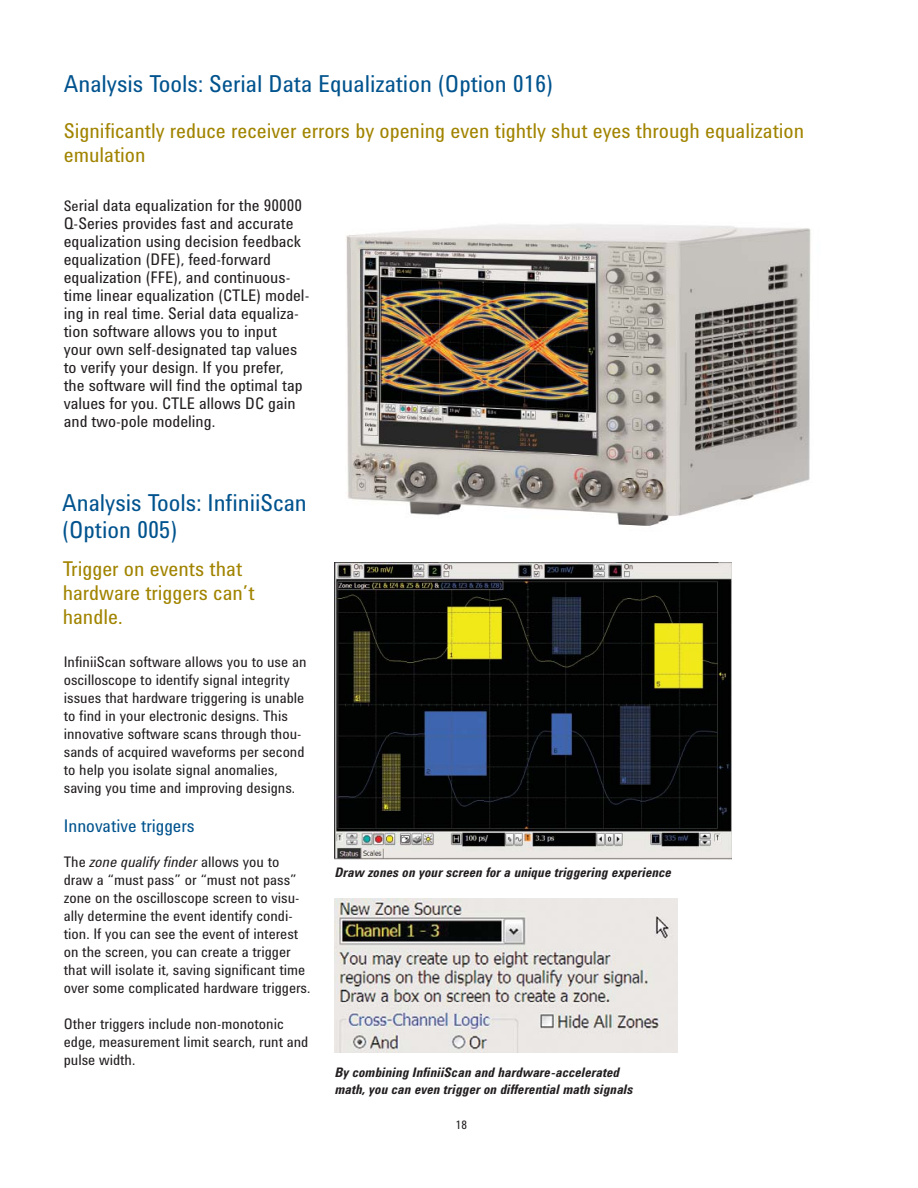
<style>
.page{position:relative;width:918px;height:1188px;background:#fff}
.page>*{position:absolute;margin:0;border:0;box-sizing:border-box;transform-origin:0 0}
.t1{font:24px/27px "Agilent Condensed CFF";color:#00538e}
.t2{font:21px/24px "Agilent Condensed CFF";color:#a18400}
.t3{font:18px "Agilent Condensed CFF";color:#00538e}
.t4{font:16.5px/18px "Agilent Condensed CFF";color:#231f20}
.t5{font:15px/18px "Agilent Condensed CFF";color:#231f20}
.t6{font:italic 700 13.5px/16.5px "Agilent Condensed CFF";color:#231f20}
.t7{font:12px "Agilent Condensed CFF";color:#231f20}
.s1{font-size:15px}
.s2{font-style:italic}
</style>
<div class="page">
<img style="left:334px;top:898px;width:344px;height:155px">
<img style="left:346px;top:224px;width:465px;height:302px">
<img style="left:334px;top:562px;width:398px;height:297px">
<h1 class="t1" style="left:64px;top:73px;width:491px">Analysis Tools: Serial Data Equalization (Option 016)</h1>
<h2 class="t2" style="left:64px;top:121px;width:742px">Significantly reduce receiver errors by opening even tightly shut eyes through equalization emulation</h2>
<p class="t4" style="left:64px;top:199px;width:247px"><span class="s1">Se</span>rial data equalization for the 90000<br>Q-Series provides fast and accurate equalization using decision feedback equalization (DFE), feed-forward equalization (FFE), and continuous&shy;time linear equalization (CTLE) model&shy;ing in real time. Serial data equaliza&shy;tion software allows you to input<br>your own self-designated tap values to verify your design. If you prefer,<br>the software will find the optimal tap values for you. CTLE allows DC gain and two-pole modeling.</p>
<h1 class="t1" style="left:62px;top:492px;width:246px">Analysis Tools: InfiniiScan (Option 005)</h1>
<h2 class="t2" style="left:63px;top:559px;width:194px">Trigger on events that hardware triggers can’t handle.</h2>
<p class="t5" style="left:64px;top:654px;width:244px">InfiniiScan software allows you to use an oscilloscope to identify signal integrity issues that hardware triggering is unable to find in your electronic designs. This innovative software scans through thou&shy;sands of acquired waveforms per second to help you isolate signal anomalies, saving you time and improving designs.</p>
<p class="t3" style="left:64px;top:819px;width:133px">Innovative triggers</p>
<p class="t5" style="left:64px;top:854px;width:248px">The <span class="s2">zone qualify finder</span> allows you to draw a “must pass” or “must not pass” zone on the oscilloscope screen to visu&shy;ally determine the event identify condi&shy;tion. If you can see the event of interest on the screen, you can create a trigger that will isolate it, saving significant time over some complicated hardware triggers.</p>
<p class="t5" style="left:64px;top:1016px;width:246px">Other triggers include non-monotonic edge, measurement limit search, runt and pulse width.</p>
<p class="t6" style="left:334px;top:865px;width:338px">Draw zones on your screen for a unique triggering experience</p>
<p class="t6" style="left:334px;top:1066px;width:300px">By combining InfiniiScan and hardware-accelerated math, you can even trigger on differential math signals</p>
<p class="t7" style="left:456px;top:1120px;width:13px">18</p>
</div>
